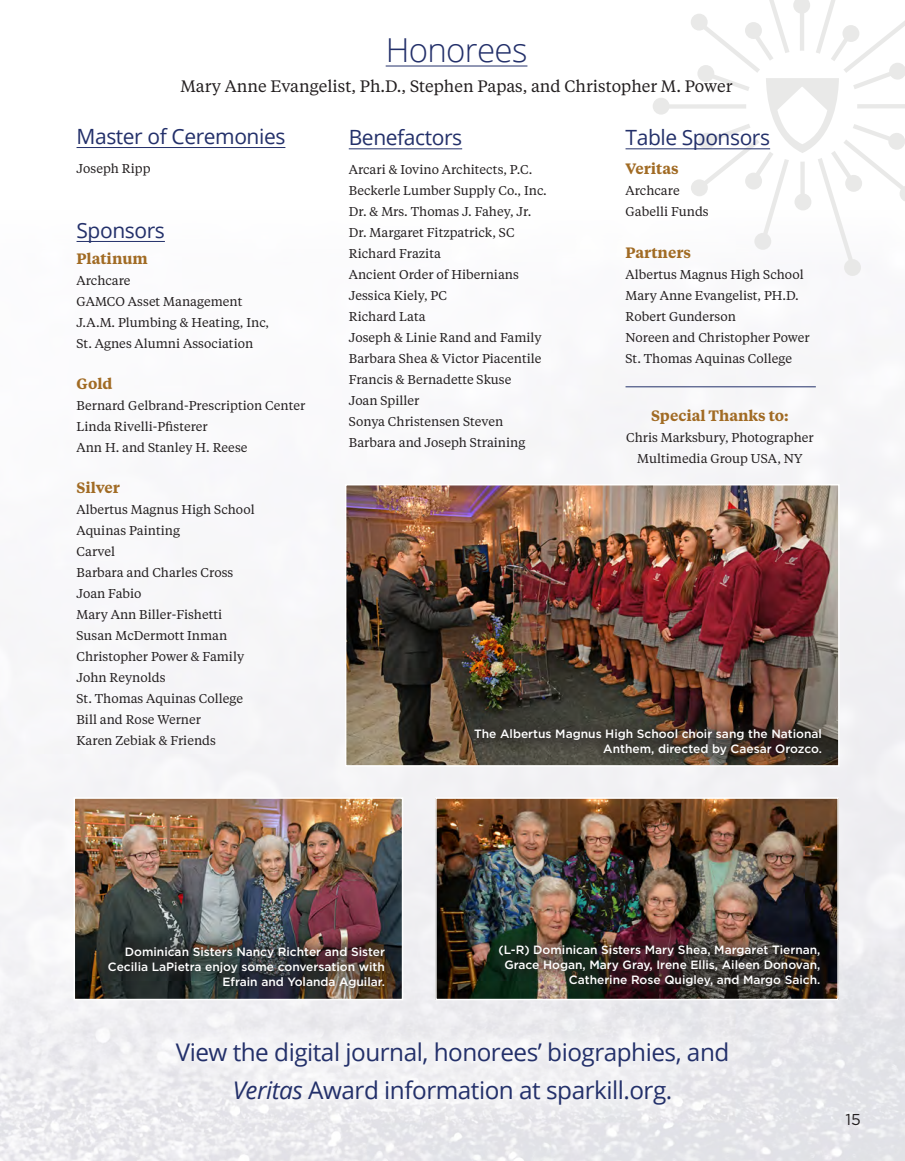
<style>
.page{position:relative;width:905px;height:1161px;background:#fff}
.page>*{position:absolute;margin:0;border:0;box-sizing:border-box;transform-origin:0 0}
.t1{font:300 33px "Open Sans";letter-spacing:-.02em;color:#23306a}
.t2{font:24.3px/37.8px "Open Sans";letter-spacing:-.02em;color:#23306a;text-align:center}
.t3{font:21px "Open Sans";letter-spacing:-.02em;color:#23306a}
.t4{font:16.5px "Tiempos Text";color:#231f20}
.t5{font:15.75px "Gotham";color:#231f20}
.t6{font:600 15px "Tiempos Text";color:#a16b24}
.t7{font:12.75px/21px "Tiempos Text";color:#231f20}
.t8{font:500 12px/15px "Gotham";color:#fff;text-align:right}
.s1{font-style:italic}
</style>
<div class="page">
<svg style="left:652px;top:0;width:252px;height:276px"></svg>
<hr style="left:76px;top:147px;width:209px;height:1px;background:#23306a">
<hr style="left:76px;top:241px;width:89px;height:1px;background:#23306a">
<div style="left:152px;top:1018px;width:600px;height:111px;background:#fff;opacity:.75"></div>
<hr style="left:385px;top:66px;width:142px;height:1px;background:#23306a">
<hr style="left:349px;top:148px;width:113px;height:1px;background:#23306a">
<hr style="left:625px;top:148px;width:145px;height:1px;background:#23306a">
<img style="left:348px;top:487px;width:488px;height:277px">
<div style="left:345px;top:484px;width:494px;height:283px;border:2px solid #fff"></div>
<img style="left:77px;top:800px;width:323px;height:197px">
<div style="left:74px;top:797px;width:329px;height:203px;border:2px solid #fff"></div>
<div style="left:461px;top:714px;width:374px;height:54px;background:#231f20;opacity:.75"></div>
<img style="left:438px;top:800px;width:397px;height:197px">
<div style="left:435px;top:797px;width:403px;height:203px;border:2px solid #fff"></div>
<div style="left:485px;top:931px;width:349px;height:69px;background:#231f20;opacity:.75"></div>
<div style="left:95px;top:932px;width:304px;height:70px;background:#231f20;opacity:.75"></div>
<hr style="left:625px;top:386px;width:190px;height:1px;background:#23306a">
<h1 class="t1" style="left:385px;top:28px;width:143px">Honorees</h1>
<p class="t4" style="left:180px;top:75px;width:553px">Mary Anne Evangelist, Ph.D., Stephen Papas, and Christopher M. Power</p>
<h3 class="t3" style="left:349px;top:123px;width:115px">Benefactors</h3>
<p class="t7" style="left:349px;top:159px;width:200px">Arcari &amp; Iovino Architects, P.C.<br>Beckerle Lumber Supply Co., Inc.<br>Dr. &amp; Mrs. Thomas J. Fahey, Jr.<br>Dr. Margaret Fitzpatrick, SC<br>Richard Frazita<br>Ancient Order of Hibernians<br>Jessica Kiely, PC<br>Richard Lata<br>Joseph &amp; Linie Rand and Family<br>Barbara Shea &amp; Victor Piacentile<br>Francis &amp; Bernadette Skuse<br>Joan Spiller<br>Sonya Christensen Steven<br>Barbara and Joseph Straining</p>
<h3 class="t3" style="left:76px;top:122px;width:210px">Master of Ceremonies</h3>
<p class="t7" style="left:76px;top:158px;width:75px">Joseph Ripp</p>
<h3 class="t3" style="left:625px;top:123px;width:146px">Table Sponsors</h3>
<p class="t6" style="left:625px;top:159px;width:55px">Veritas</p>
<p class="t7" style="left:625px;top:180px;width:85px">Archcare<br>Gabelli Funds</p>
<p class="t6" style="left:625px;top:243px;width:67px">Partners</p>
<p class="t7" style="left:625px;top:264px;width:186px">Albertus Magnus High School<br>Mary Anne Evangelist, PH.D.<br>Robert Gunderson<br>Noreen and Christopher Power<br>St. Thomas Aquinas College</p>
<h3 class="t3" style="left:76px;top:216px;width:90px">Sponsors</h3>
<p class="t6" style="left:76px;top:248px;width:73px">Platinum</p>
<p class="t7" style="left:76px;top:269px;width:194px">Archcare<br>GAMCO Asset Management<br>J.A.M. Plumbing &amp; Heating, Inc,<br>St. Agnes Alumni Association</p>
<p class="t6" style="left:76px;top:373px;width:38px">Gold</p>
<p class="t7" style="left:76px;top:395px;width:230px">Bernard Gelbrand-Prescription Center<br>Linda Rivelli-Pfisterer<br>Ann H. and Stanley H. Reese</p>
<p class="t6" style="left:76px;top:477px;width:45px">Silver</p>
<p class="t7" style="left:76px;top:498px;width:180px">Albertus Magnus High School<br>Aquinas Painting<br>Carvel<br>Barbara and Charles Cross<br>Joan Fabio<br>Mary Ann Biller-Fishetti<br>Susan McDermott Inman<br>Christopher Power &amp; Family<br>John Reynolds<br>St. Thomas Aquinas College<br>Bill and Rose Werner<br>Karen Zebiak &amp; Friends</p>
<p class="t6" style="left:651px;top:406px;width:139px">Special Thanks to:</p>
<p class="t7" style="left:626px;top:427px;width:189px;text-align:center">Chris Marksbury, Photographer<br>Multimedia Group USA, NY</p>
<p class="t8" style="left:474px;top:726px;width:349px">The Albertus Magnus High School choir sang the National<br>Anthem, directed by Caesar Orozco.</p>
<p class="t8" style="left:108px;top:944px;width:278px">Dominican Sisters Nancy Richter and Sister<br>Cecilia LaPietra enjoy some conversation with<br>Efrain and Yolanda Aguilar.</p>
<p class="t8" style="left:498px;top:942px;width:323px">(L-R) Dominican Sisters Mary Shea, Margaret Tiernan,<br>Grace Hogan, Mary Gray, Irene Ellis, Aileen Donovan,<br>Catherine Rose Quigley, and Margo Saich.</p>
<h2 class="t2" style="left:176px;top:1033px;width:555px">View the digital journal, honorees’ biographies, and<br><span class="s1">Veritas</span> Award information at sparkill.org.</h2>
<p class="t5" style="left:845px;top:1109px;width:17px">15</p>
</div>
